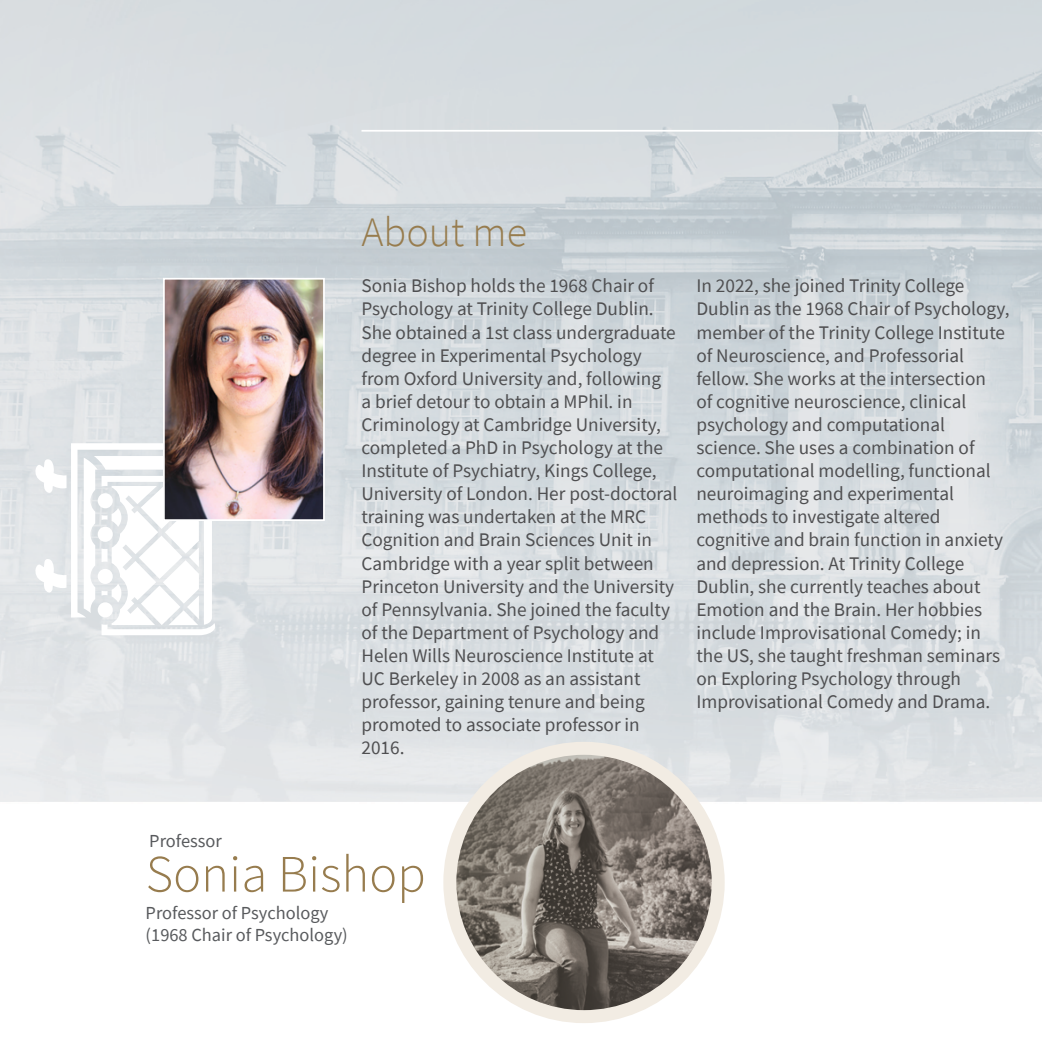
<style>
.page{position:relative;width:1042px;height:1042px;background:#fff}
.page>*{position:absolute;margin:0;border:0;box-sizing:border-box;transform-origin:0 0}
.t1{font:300 52.5px "Source Sans Pro";color:#977c4e}
.t2{font:300 42px "Source Sans Pro";color:#977c4e}
.t3{font:19.25px/23.1px "Source Sans Pro";color:#4f4f51}
.t4{font:18.38px "Source Sans Pro";color:#585a5d}
</style>
<div class="page">
<img style="left:0;top:0;width:1042px;height:1023px">
<hr style="left:361px;top:130px;width:681px;height:2px;background:#fff">
<img style="left:450px;top:748px;width:268px;height:263px">
<div style="left:443px;top:742px;width:282px;height:281px;border:13px solid #f2ece3;border-radius:50%"></div>
<svg style="left:35px;top:443px;width:180px;height:192px"></svg>
<img style="left:166px;top:281px;width:156px;height:237px">
<div style="left:163px;top:278px;width:162px;height:243px;border:2px solid #fff"></div>
<p class="t2" style="left:361px;top:207px;width:167px">About me</p>
<p class="t3" style="left:361px;top:274px;width:294px">Sonia Bishop holds the 1968 Chair of<br>Psychology at Trinity College Dublin.</p>
<p class="t3" style="left:361px;top:320px;width:317px">She obtained a 1st class undergraduate degree in Experimental Psychology from Oxford University and, following<br>a brief detour to obtain a MPhil. in Criminology at Cambridge University, completed a PhD in Psychology at the Institute of Psychiatry, Kings College, University of London. Her post-doctoral training was undertaken at the MRC Cognition and Brain Sciences Unit in Cambridge with a year split between Princeton University and the University of Pennsylvania. She joined the faculty of the Department of Psychology and Helen Wills Neuroscience Institute at UC Berkeley in 2008 as an assistant professor, gaining tenure and being promoted to associate professor in 2016.</p>
<p class="t3" style="left:696px;top:274px;width:315px">In 2022, she joined Trinity College Dublin as the 1968 Chair of Psychology, member of the Trinity College Institute of Neuroscience, and Professorial fellow. She works at the intersection<br>of cognitive neuroscience, clinical psychology and computational science. She uses a combination of computational modelling, functional neuroimaging and experimental methods to investigate altered cognitive and brain function in anxiety and depression. At Trinity College Dublin, she currently teaches about Emotion and the Brain. Her hobbies include Improvisational Comedy; in the US, she taught freshman seminars on Exploring Psychology through Improvisational Comedy and Drama.</p>
<p class="t4" style="left:149px;top:829px;width:74px">Professor</p>
<p class="t1" style="left:146px;top:842px;width:282px">Sonia Bishop</p>
<p class="t4" style="left:146px;top:901px;width:184px">Professor of Psychology</p>
<p class="t4" style="left:146px;top:923px;width:204px">(1968 Chair of Psychology)</p>
</div>
